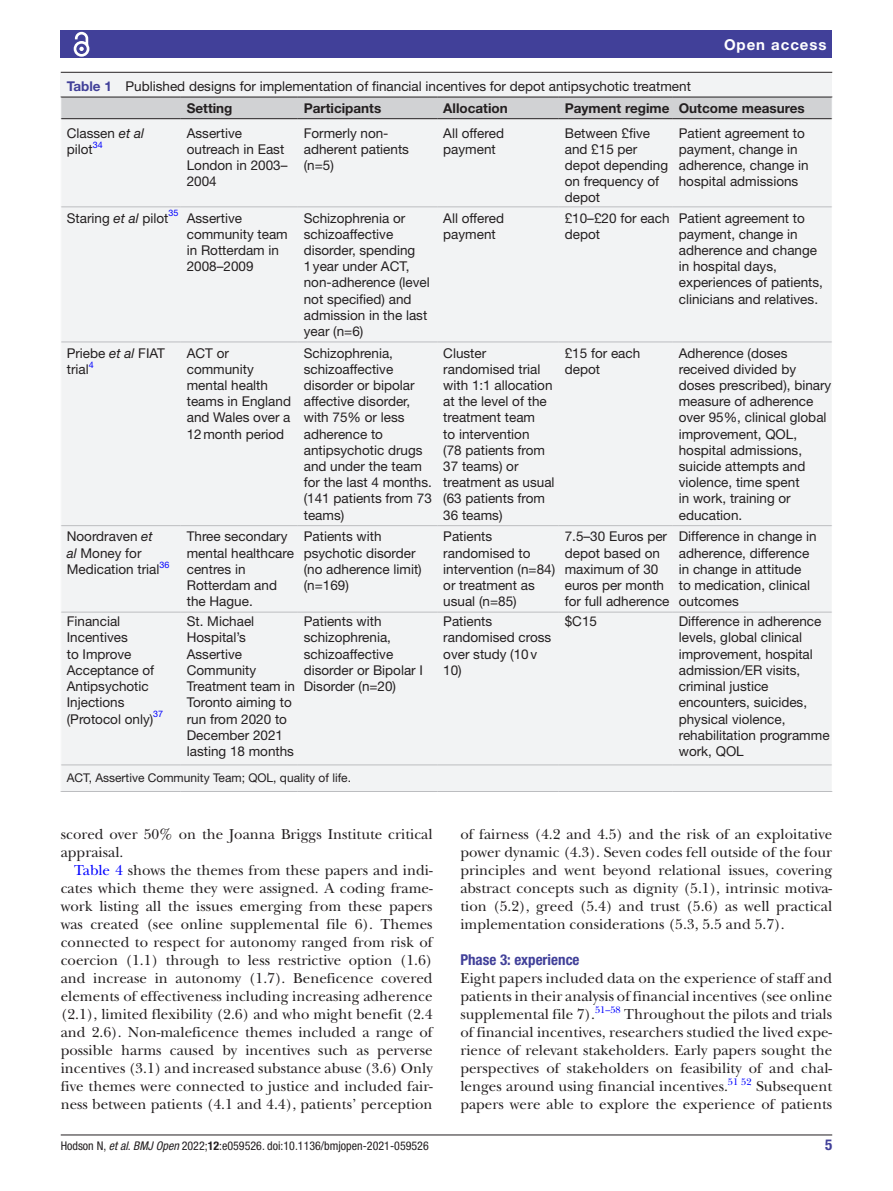
<style>
.page{position:relative;width:893px;height:1191px;background:#fff}
.page>*{position:absolute;margin:0;border:0;box-sizing:border-box;transform-origin:0 0}
.t1{font:15px/18px "New Baskerville";color:#231f20;text-align:justify}
.t2{font:700 condensed 15px "Helvetica Neue LT Std";color:#414099}
.t3{font:700 15px "Helvetica Neue LT Std";letter-spacing:.065em;color:#fff}
.t4{font:13.5px/16.2px "Helvetica Neue LT Std";color:#231f20}
.t5{font:700 13.5px "Helvetica Neue LT Std";color:#231f20}
.t6{font:condensed 12px "Helvetica Neue LT Std";color:#231f20}
.t7{font:12px "Helvetica Neue LT Std";color:#231f20}
.t8{font:9.9px "New Baskerville";color:#00f}
.t9{font:9px "Helvetica Neue LT Std";color:#00f}
.s1{font-weight:700;color:#414099}
.s2{font-weight:700}
.s3{font-style:italic}
.s4{color:#00f}
</style>
<div class="page">
<hr style="left:61px;top:1134px;width:771px;height:1px;background:#231f20">
<div style="left:61px;top:31px;width:771px;height:27px;background:#414099"></div>
<svg style="left:73px;top:31px;width:17px;height:26px"></svg>
<div style="left:61px;top:73px;width:771px;height:718px;background:#f2f3f4"></div>
<hr style="left:61px;top:72px;width:771px;height:1px;background:#231f20">
<hr style="left:61px;top:207px;width:120px;height:1px;background:#bcbdc0">
<hr style="left:181px;top:207px;width:117px;height:1px;background:#bcbdc0">
<hr style="left:298px;top:207px;width:139px;height:1px;background:#bcbdc0">
<hr style="left:437px;top:207px;width:122px;height:1px;background:#bcbdc0">
<hr style="left:559px;top:207px;width:114px;height:1px;background:#bcbdc0">
<hr style="left:673px;top:207px;width:159px;height:1px;background:#bcbdc0">
<hr style="left:61px;top:342px;width:120px;height:1px;background:#bcbdc0">
<hr style="left:181px;top:342px;width:117px;height:1px;background:#bcbdc0">
<hr style="left:298px;top:342px;width:139px;height:1px;background:#bcbdc0">
<hr style="left:437px;top:342px;width:122px;height:1px;background:#bcbdc0">
<hr style="left:559px;top:342px;width:114px;height:1px;background:#bcbdc0">
<hr style="left:673px;top:342px;width:159px;height:1px;background:#bcbdc0">
<hr style="left:61px;top:525px;width:120px;height:1px;background:#bcbdc0">
<hr style="left:181px;top:525px;width:117px;height:1px;background:#bcbdc0">
<hr style="left:298px;top:525px;width:139px;height:1px;background:#bcbdc0">
<hr style="left:437px;top:525px;width:122px;height:1px;background:#bcbdc0">
<hr style="left:559px;top:525px;width:114px;height:1px;background:#bcbdc0">
<hr style="left:673px;top:525px;width:159px;height:1px;background:#bcbdc0">
<hr style="left:61px;top:612px;width:120px;height:1px;background:#bcbdc0">
<hr style="left:181px;top:612px;width:117px;height:1px;background:#bcbdc0">
<hr style="left:181px;top:764px;width:117px;height:1px;background:#bcbdc0">
<hr style="left:298px;top:612px;width:139px;height:1px;background:#bcbdc0">
<hr style="left:298px;top:764px;width:139px;height:1px;background:#bcbdc0">
<hr style="left:437px;top:612px;width:122px;height:1px;background:#bcbdc0">
<hr style="left:437px;top:764px;width:122px;height:1px;background:#bcbdc0">
<hr style="left:559px;top:612px;width:114px;height:1px;background:#bcbdc0">
<hr style="left:559px;top:764px;width:114px;height:1px;background:#bcbdc0">
<hr style="left:673px;top:612px;width:159px;height:1px;background:#bcbdc0">
<hr style="left:673px;top:764px;width:159px;height:1px;background:#bcbdc0">
<hr style="left:61px;top:764px;width:120px;height:1px;background:#bcbdc0">
<hr style="left:61px;top:791px;width:120px;height:1px;background:#bcbdc0">
<hr style="left:181px;top:791px;width:117px;height:1px;background:#bcbdc0">
<hr style="left:298px;top:791px;width:139px;height:1px;background:#bcbdc0">
<hr style="left:437px;top:791px;width:122px;height:1px;background:#bcbdc0">
<hr style="left:559px;top:791px;width:114px;height:1px;background:#bcbdc0">
<hr style="left:673px;top:791px;width:159px;height:1px;background:#bcbdc0">
<svg style="left:60px;top:97px;width:773px;height:22px;background:#c6c7c9"></svg>
<p class="t3" style="left:724px;top:35px;width:104px">Open access</p>
<p class="t4" style="left:187px;top:75px;width:506px;line-height:22px;text-indent:-120px"><span class="s1">Table 1</span> Published designs for implementation of financial incentives for depot antipsychotic treatment<br><span class="s2">Setting</span></p>
<p class="t5" style="left:304px;top:99px;width:79px">Participants</p>
<p class="t5" style="left:443px;top:99px;width:66px">Allocation</p>
<p class="t5" style="left:565px;top:99px;width:241px">Payment regime Outcome measures</p>
<p class="t4" style="left:67px;top:124px;width:79px">Classen <span class="s3">et al </span>pilot</p>
<p class="t9" style="left:93px;top:139px;width:11px">34</p>
<p class="t4" style="left:187px;top:124px;width:102px">Assertive outreach in East<br>London in 2003–<br>2004</p>
<p class="t4" style="left:304px;top:124px;width:107px">Formerly non&shy;adherent patients (n=5)</p>
<p class="t4" style="left:443px;top:124px;width:62px">All offered payment</p>
<p class="t4" style="left:565px;top:124px;width:105px">Between £five and £15 per depot depending on frequency of depot</p>
<p class="t4" style="left:679px;top:124px;width:131px">Patient agreement to payment, change in adherence, change in hospital admissions</p>
<p class="t4" style="left:67px;top:209px;width:103px">Staring <span class="s3">et al</span> pilot</p>
<p class="t9" style="left:169px;top:208px;width:11px">35</p>
<p class="t4" style="left:187px;top:209px;width:103px">Assertive community team in Rotterdam in<br>2008–2009</p>
<p class="t4" style="left:304px;top:209px;width:128px">Schizophrenia or schizoaffective disorder, spending<br>1year under ACT, non-adherence (level not specified) and admission in the last year (n=6)</p>
<p class="t4" style="left:443px;top:209px;width:62px">All offered payment</p>
<p class="t4" style="left:565px;top:209px;width:106px">£10–£20 for each depot</p>
<p class="t4" style="left:679px;top:209px;width:146px">Patient agreement to payment, change in adherence and change in hospital days, experiences of patients, clinicians and relatives.</p>
<p class="t4" style="left:67px;top:344px;width:100px">Priebe <span class="s3">et al</span> FIAT trial</p>
<p class="t4" style="left:187px;top:344px;width:106px">ACT or community mental health teams in England and Wales over a<br>12month period</p>
<p class="t4" style="left:304px;top:344px;width:130px">Schizophrenia, schizoaffective disorder or bipolar affective disorder, with 75% or less adherence to antipsychotic drugs and under the team for the last 4 months. (141 patients from 73 teams)</p>
<p class="t4" style="left:443px;top:344px;width:113px">Cluster randomised trial with 1:1 allocation at the level of the treatment team<br>to intervention<br>(78 patients from<br>37 teams) or treatment as usual (63 patients from<br>36 teams)</p>
<p class="t4" style="left:565px;top:344px;width:77px">£15 for each depot</p>
<p class="t4" style="left:679px;top:344px;width:154px">Adherence (doses received divided by doses prescribed), binary measure of adherence over 95%, clinical global improvement, QOL, hospital admissions, suicide attempts and violence, time spent<br>in work, training or education.</p>
<p class="t9" style="left:89px;top:359px;width:6px">4</p>
<p class="t4" style="left:67px;top:528px;width:94px">Noordraven <span class="s3">et al</span> Money for<br>Medication trial</p>
<p class="t9" style="left:160px;top:559px;width:11px">36</p>
<p class="t4" style="left:187px;top:528px;width:109px">Three secondary mental healthcare centres in<br>Rotterdam and the Hague.</p>
<p class="t4" style="left:304px;top:528px;width:120px">Patients with psychotic disorder (no adherence limit) (n=169)</p>
<p class="t4" style="left:443px;top:528px;width:113px">Patients randomised to intervention (n=84) or treatment as usual (n=85)</p>
<p class="t4" style="left:565px;top:528px;width:106px">7.5–30 Euros per depot based on maximum of 30 euros per month for full adherence</p>
<p class="t4" style="left:679px;top:528px;width:139px">Difference in change in adherence, difference in change in attitude to medication, clinical outcomes</p>
<p class="t4" style="left:187px;top:613px;width:110px">St. Michael<br>Hospital’s<br>Assertive<br>Community<br>Treatment team in<br>Toronto aiming to run from 2020 to<br>December 2021 lasting 18 months</p>
<p class="t4" style="left:304px;top:613px;width:121px">Patients with schizophrenia, schizoaffective disorder or Bipolar I<br>Disorder (n=20)</p>
<p class="t4" style="left:443px;top:613px;width:110px">Patients randomised cross over study (10v<br>10)</p>
<p class="t4" style="left:565px;top:613px;width:34px">$C15</p>
<p class="t4" style="left:679px;top:613px;width:152px">Difference in adherence levels, global clinical improvement, hospital admission/ER visits, criminal justice encounters, suicides, physical violence, rehabilitation programme work, QOL</p>
<p class="t7" style="left:67px;top:771px;width:286px">ACT, Assertive Community Team; QOL, quality of life.</p>
<p class="t4" style="left:67px;top:613px;width:89px">Financial<br>Incentives<br>to Improve<br>Acceptance of<br>Antipsychotic<br>Injections (Protocol only)</p>
<p class="t9" style="left:153px;top:709px;width:11px">37</p>
<p class="t1" style="left:61px;top:825px;width:373px">scored over 50% on the Joanna Briggs Institute critical appraisal.</p>
<p class="t1" style="left:61px;top:861px;width:373px;text-indent:14px"><span class="s4">Table 4</span> shows the themes from these papers and indi&shy;cates which theme they were assigned. A coding frame&shy;work listing all the issues emerging from these papers was created (see online supplemental file 6). Themes connected to respect for autonomy ranged from risk of coercion (1.1) through to less restrictive option (1.6) and increase in autonomy (1.7). Beneficence covered elements of effectiveness including increasing adherence (2.1), limited flexibility (2.6) and who might benefit (2.4 and 2.6). Non-maleficence themes included a range of possible harms caused by incentives such as perverse incentives (3.1) and increased substance abuse (3.6) Only five themes were connected to justice and included fair&shy;ness between patients (4.1 and 4.4), patients’ perception</p>
<p class="t1" style="left:460px;top:825px;width:373px">of fairness (4.2 and 4.5) and the risk of an exploitative power dynamic (4.3). Seven codes fell outside of the four principles and went beyond relational issues, covering abstract concepts such as dignity (5.1), intrinsic motiva&shy;tion (5.2), greed (5.4) and trust (5.6) as well practical implementation considerations (5.3, 5.5 and 5.7).</p>
<p class="t2" style="left:460px;top:951px;width:121px">Phase 3: experience</p>
<p class="t1" style="left:460px;top:969px;width:373px">Eight papers included data on the experience of staff and patients in their analysis of financial incentives (see online supplemental file 7).<sup>51–58</sup> Throughout the pilots and trials of financial incentives, researchers studied the lived expe&shy;rience of relevant stakeholders. Early papers sought the perspectives of stakeholders on feasibility of and chal&shy;lenges around using financial incentives.</p>
<p class="t8" style="left:728px;top:1075px;width:25px">51 52</p>
<p class="t1" style="left:460px;top:1077px;width:373px;text-align:right">Subsequent<br>papers were able to explore the experience of patients</p>
<p class="t6" style="left:61px;top:1138px;width:370px">Hodson N, <span class="s3">et al</span>. <span class="s3">BMJ Open</span> 2022;<span class="s2">12</span>:e059526. doi:10.1136/bmjopen-2021-059526</p>
<p class="t2" style="left:825px;top:1135px;width:9px">5</p>
</div>
